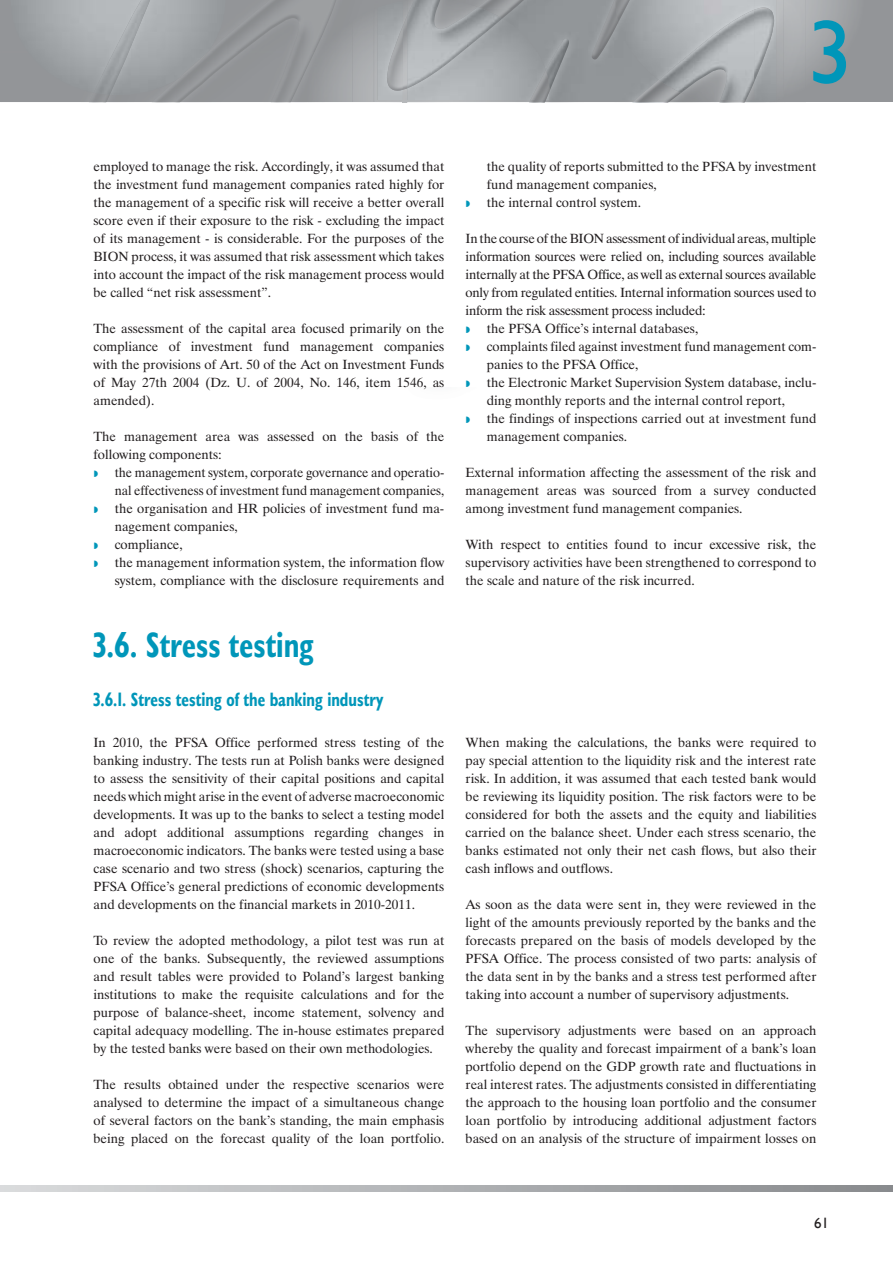
<style>
.page{position:relative;width:893px;height:1263px;background:#fff}
.page>*{position:absolute;margin:0;border:0;box-sizing:border-box;transform-origin:0 0}
.t1{font:90px "Humanst 521 EU";color:#0096b9}
.t2{font:700 36px "Humanst 521 Cn EU";color:#0096b9;scale:.88 1}
.t3{font:700 19.5px "Humanst 521 Cn EU";color:#0096b9;scale:.88 1}
.t4{font:15px "Humanst 521 EU";color:#231f20}
.t5{font:12.75px/18px "Dutch 801 Rm PL";color:#231f20;text-align:justify}
.t6{font:12.75px "Dutch 801 Rm PL";letter-spacing:-.02em;color:#231f20}
</style>
<div class="page">
<div style="left:0;top:0;width:893px;height:102px;background:#939598"></div>
<img style="left:375px;top:23px;width:28px;height:80px">
<img style="left:806px;top:0;width:44px;height:71px">
<img style="left:352px;top:26px;width:21px;height:76px">
<img style="left:27px;top:0;width:67px;height:79px">
<img style="left:307px;top:42px;width:45px;height:61px">
<img style="left:94px;top:0;width:58px;height:91px">
<img style="left:152px;top:0;width:187px;height:102px">
<img style="left:177px;top:52px;width:31px;height:27px">
<img style="left:373px;top:27px;width:2px;height:75px">
<img style="left:377px;top:12px;width:26px;height:88px">
<img style="left:387px;top:26px;width:16px;height:63px">
<img style="left:784px;top:0;width:22px;height:82px">
<img style="left:403px;top:8px;width:4px;height:8px">
<svg style="left:392px;top:88px;width:15px;height:14px"></svg>
<img style="left:403px;top:16px;width:4px;height:73px">
<img style="left:746px;top:0;width:38px;height:102px">
<svg style="left:770px;top:98px;width:14px;height:4px"></svg>
<svg style="left:701px;top:101px;width:18px;height:2px"></svg>
<img style="left:536px;top:102px;width:13px;height:1px">
<img style="left:407px;top:100px;width:123px;height:3px">
<img style="left:407px;top:42px;width:139px;height:58px">
<img style="left:631px;top:0;width:123px;height:80px">
<img style="left:502px;top:0;width:21px;height:18px">
<img style="left:407px;top:0;width:95px;height:88px">
<img style="left:592px;top:0;width:26px;height:60px">
<img style="left:615px;top:0;width:16px;height:22px">
<svg style="left:529px;top:100px;width:18px;height:2px"></svg>
<img style="left:546px;top:39px;width:23px;height:52px">
<img style="left:530px;top:70px;width:20px;height:30px">
<svg style="left:756px;top:7px;width:13px;height:2px"></svg>
<img style="left:719px;top:100px;width:27px;height:3px">
<img style="left:610px;top:102px;width:59px;height:1px">
<img style="left:633px;top:100px;width:38px;height:2px">
<img style="left:754px;top:9px;width:20px;height:73px">
<img style="left:635px;top:80px;width:24px;height:20px">
<img style="left:659px;top:10px;width:95px;height:90px">
<svg style="left:0;top:1186px;width:893px;height:6px"></svg>
<h1 class="t1" style="left:807px;top:-3px;width:47px">3</h1>
<p class="t5" style="left:94px;top:159px;width:352px">employed to manage the risk. Accordingly, it was assumed that the investment fund management companies rated highly for the management of a specific risk will receive a better overall score even if their exposure to the risk - excluding the impact of its management - is considerable. For the purposes of the BION process, it was assumed that risk assessment which takes into account the impact of the risk management process would be called “net risk assessment”.</p>
<p class="t5" style="left:94px;top:321px;width:352px">The assessment of the capital area focused primarily on the compliance of investment fund management companies with the provisions of Art. 50 of the Act on Investment Funds of May 27th 2004 (Dz. U. of 2004, No. 146, item 1546, as amended).</p>
<p class="t5" style="left:94px;top:429px;width:352px">The management area was assessed on the basis of the following components:</p>
<p class="t5" style="left:115px;top:465px;width:331px;text-align:left">the management system, corporate governance and operatio&shy;nal effectiveness of investment fund management companies, the organisation and HR policies of investment fund ma&shy;nagement companies,<br>compliance,<br>the management information system, the information flow system, compliance with the disclosure requirements and</p>
<h2 class="t2" style="left:94px;top:622px;width:252px">3.6. Stress testing</h2>
<h3 class="t3" style="left:94px;top:688px;width:331px">3.6.1. Stress testing of the banking industry</h3>
<p class="t5" style="left:94px;top:735px;width:352px">In 2010, the PFSA Office performed stress testing of the banking industry. The tests run at Polish banks were designed to assess the sensitivity of their capital positions and capital needs which might arise in the event of adverse macroeconomic developments. It was up to the banks to select a testing model and adopt additional assumptions regarding changes in macroeconomic indicators. The banks were tested using a base case scenario and two stress (shock) scenarios, capturing the PFSA Office’s general predictions of economic developments and developments on the financial markets in 2010-2011.</p>
<p class="t5" style="left:94px;top:933px;width:352px">To review the adopted methodology, a pilot test was run at one of the banks. Subsequently, the reviewed assumptions and result tables were provided to Poland’s largest banking institutions to make the requisite calculations and for the purpose of balance-sheet, income statement, solvency and capital adequacy modelling. The in-house estimates prepared by the tested banks were based on their own methodologies.</p>
<p class="t5" style="left:94px;top:1077px;width:352px">The results obtained under the respective scenarios were analysed to determine the impact of a simultaneous change of several factors on the bank’s standing, the main emphasis being placed on the forecast quality of the loan portfolio.</p>
<p class="t5" style="left:487px;top:159px;width:331px;text-align:left">the quality of reports submitted to the PFSA by investment fund management companies,<br>the internal control system.</p>
<p class="t6" style="left:466px;top:233px;width:352px">In the course of the BION assessment of individual areas, multiple</p>
<p class="t6" style="left:466px;top:251px;width:352px">information sources were relied on, including sources available</p>
<p class="t6" style="left:466px;top:269px;width:352px">internally at the PFSA Office, as well as external sources available</p>
<p class="t6" style="left:466px;top:287px;width:352px">only from regulated entities. Internal information sources used to</p>
<p class="t6" style="left:466px;top:305px;width:242px">inform the risk assessment process included:</p>
<p class="t5" style="left:487px;top:321px;width:213px">the PFSA Office’s internal databases,</p>
<p class="t5" style="left:487px;top:339px;width:331px">complaints filed against investment fund management com-</p>
<p class="t5" style="left:487px;top:357px;width:153px">panies to the PFSA Office,</p>
<p class="t5" style="left:487px;top:375px;width:331px">the Electronic Market Supervision System database, inclu-</p>
<p class="t5" style="left:487px;top:393px;width:300px">ding monthly reports and the internal control report,</p>
<p class="t5" style="left:487px;top:411px;width:331px">the findings of inspections carried out at investment fund</p>
<p class="t5" style="left:487px;top:429px;width:142px">management companies.</p>
<p class="t5" style="left:466px;top:465px;width:352px">External information affecting the assessment of the risk and management areas was sourced from a survey conducted among investment fund management companies.</p>
<p class="t5" style="left:466px;top:537px;width:352px">With respect to entities found to incur excessive risk, the supervisory activities have been strengthened to correspond to the scale and nature of the risk incurred.</p>
<p class="t5" style="left:466px;top:735px;width:352px">When making the calculations, the banks were required to pay special attention to the liquidity risk and the interest rate risk. In addition, it was assumed that each tested bank would be reviewing its liquidity position. The risk factors were to be considered for both the assets and the equity and liabilities carried on the balance sheet. Under each stress scenario, the banks estimated not only their net cash flows, but also their cash inflows and outflows.</p>
<p class="t5" style="left:466px;top:897px;width:352px">As soon as the data were sent in, they were reviewed in the light of the amounts previously reported by the banks and the forecasts prepared on the basis of models developed by the PFSA Office. The process consisted of two parts: analysis of the data sent in by the banks and a stress test performed after taking into account a number of supervisory adjustments.</p>
<p class="t5" style="left:466px;top:1023px;width:352px">The supervisory adjustments were based on an approach whereby the quality and forecast impairment of a bank’s loan portfolio depend on the GDP growth rate and fluctuations in real interest rates. The adjustments consisted in differentiating the approach to the housing loan portfolio and the consumer loan portfolio by introducing additional adjustment factors based on an analysis of the structure of impairment losses on</p>
<p class="t4" style="left:814px;top:1214px;width:17px">61</p>
</div>
